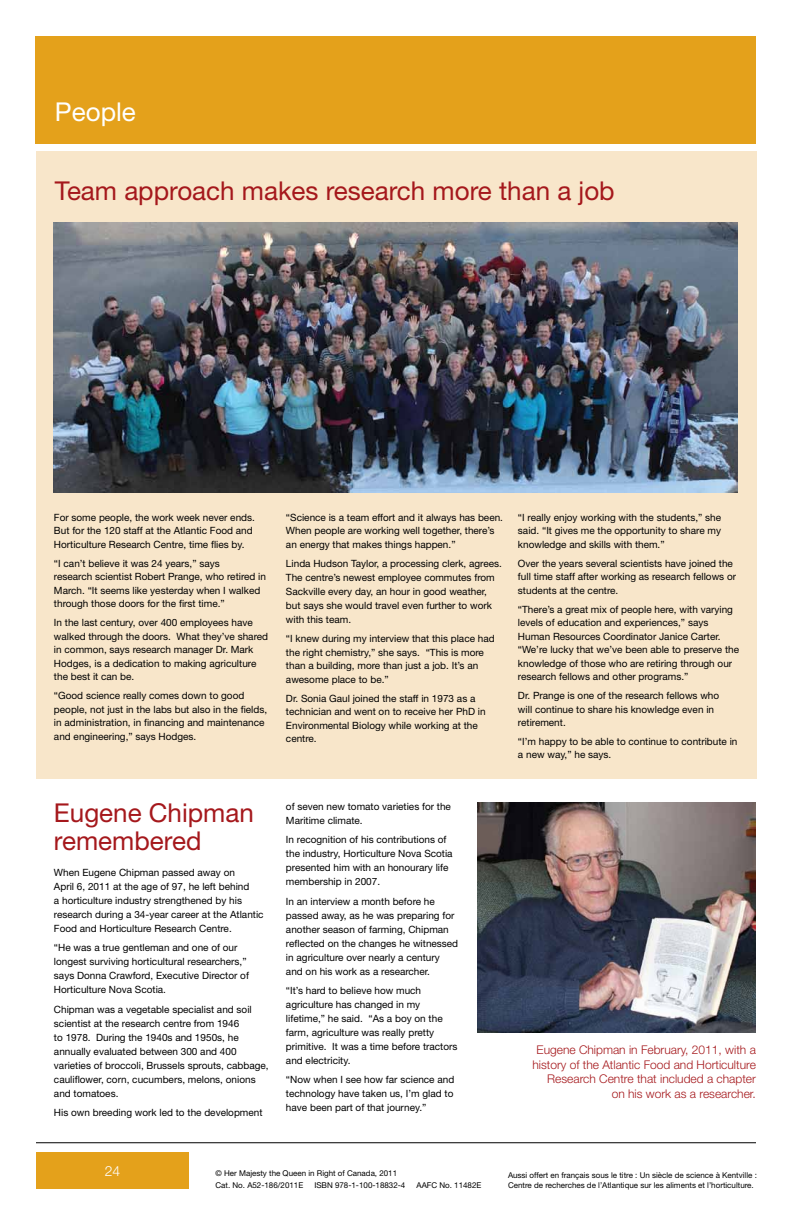
<style>
.page{position:relative;width:792px;height:1224px;background:#fff}
.page>*{position:absolute;margin:0;border:0;box-sizing:border-box;transform-origin:0 0}
.t1{font:26px/28px "Helvetica Neue";color:#a5181c}
.t2{font:26px "Helvetica Neue";color:#fff}
.t3{font:300 14px "Helvetica Neue";color:#fff}
.t4{font:300 12px/14.4px "Helvetica Neue";color:#a5181c;text-align:right}
.t5{font:10px/14px "Helvetica Neue";color:#000}
.t6{font:8px/11.4px "Helvetica Neue";color:#000}
</style>
<div class="page">
<div style="left:36px;top:1152px;width:153px;height:36px;background:#e4a11b"></div>
<div style="left:36px;top:36px;width:720px;height:108px;background:#e4a11b"></div>
<hr style="left:36px;top:1142px;width:720px;height:1px;background:#000">
<div style="left:36px;top:151px;width:721px;height:628px;background:#f8e6ca"></div>
<img style="left:477px;top:802px;width:278px;height:230px">
<img style="left:54px;top:223px;width:684px;height:270px">
<h1 class="t2" style="left:55px;top:96px;width:82px">People</h1>
<h1 class="t1" style="left:55px;top:176px;width:561px">Team approach makes research more than a job</h1>
<p class="t5" style="left:54px;top:510px;width:202px;line-height:13.5px">For some people, the work week never ends.<br>But for the 120 staff at the Atlantic Food and<br>Horticulture Research Centre, time flies by.</p>
<p class="t5" style="left:54px;top:556px;width:214px;line-height:13.5px">“I can’t believe it was 24 years,” says<br>research scientist Robert Prange, who retired in March. “It seems like yesterday when I walked through those doors for the first time.”</p>
<p class="t5" style="left:54px;top:616px;width:216px;line-height:13.5px">In the last century, over 400 employees have walked through the doors. What they’ve shared in common, says research manager Dr. Mark Hodges, is a dedication to making agriculture the best it can be.</p>
<p class="t5" style="left:54px;top:689px;width:215px;line-height:13.5px">“Good science really comes down to good people, not just in the labs but also in the fields, in administration, in financing and maintenance and engineering,” says Hodges.</p>
<h1 class="t1" style="left:54px;top:798px;width:201px">Eugene Chipman remembered</h1>
<p class="t5" style="left:54px;top:865px;width:211px">When Eugene Chipman passed away on<br>April 6, 2011 at the age of 97, he left behind<br>a horticulture industry strengthened by his research during a 34-year career at the Atlantic Food and Horticulture Research Centre.</p>
<p class="t5" style="left:54px;top:941px;width:197px">“He was a true gentleman and one of our longest surviving horticultural researchers,” says Donna Crawford, Executive Director of Horticulture Nova Scotia.</p>
<p class="t5" style="left:54px;top:1002px;width:216px">Chipman was a vegetable specialist and soil scientist at the research centre from 1946<br>to 1978. During the 1940s and 1950s, he annually evaluated between 300 and 400 varieties of broccoli, Brussels sprouts, cabbage, cauliflower, corn, cucumbers, melons, onions and tomatoes.</p>
<p class="t5" style="left:54px;top:1105px;width:210px">His own breeding work led to the development</p>
<p class="t5" style="left:286px;top:510px;width:219px;line-height:13.5px">“Science is a team effort and it always has been.<br>When people are working well together, there’s an energy that makes things happen.”</p>
<p class="t5" style="left:286px;top:557px;width:217px">Linda Hudson Taylor, a processing clerk, agrees.<br>The centre’s newest employee commutes from Sackville every day, an hour in good weather, but says she would travel even further to work with this team.</p>
<p class="t5" style="left:286px;top:632px;width:210px;line-height:13.5px">“I knew during my interview that this place had the right chemistry,” she says. “This is more than a building, more than just a job. It’s an awesome place to be.”</p>
<p class="t5" style="left:286px;top:691px;width:201px;line-height:13.5px">Dr. Sonia Gaul joined the staff in 1973 as a technician and went on to receive her PhD in Environmental Biology while working at the centre.</p>
<p class="t5" style="left:518px;top:510px;width:205px;line-height:13.5px;text-align:justify">“I really enjoy working with the students,” she said. “It gives me the opportunity to share my knowledge and skills with them.”</p>
<p class="t5" style="left:518px;top:556px;width:220px;line-height:13.5px">Over the years several scientists have joined the full time staff after working as research fellows or students at the centre.</p>
<p class="t5" style="left:518px;top:602px;width:223px;line-height:13.5px">“There’s a great mix of people here, with varying levels of education and experiences,” says Human Resources Coordinator Janice Carter. “We’re lucky that we’ve been able to preserve the knowledge of those who are retiring through our research fellows and other programs.”</p>
<p class="t5" style="left:518px;top:689px;width:203px;line-height:13.5px">Dr. Prange is one of the research fellows who will continue to share his knowledge even in retirement.</p>
<p class="t5" style="left:518px;top:735px;width:221px;line-height:13.5px">“I’m happy to be able to continue to contribute in a new way,” he says.</p>
<p class="t5" style="left:286px;top:799px;width:167px">of seven new tomato varieties for the<br>Maritime climate.</p>
<p class="t5" style="left:286px;top:833px;width:168px">In recognition of his contributions of the industry, Horticulture Nova Scotia presented him with an honourary life membership in 2007.</p>
<p class="t5" style="left:286px;top:894px;width:174px">In an interview a month before he passed away, as he was preparing for another season of farming, Chipman reflected on the changes he witnessed in agriculture over nearly a century and on his work as a researcher.</p>
<p class="t5" style="left:286px;top:983px;width:173px">“It’s hard to believe how much agriculture has changed in my lifetime,” he said. “As a boy on the farm, agriculture was really pretty primitive. It was a time before tractors and electricity.</p>
<p class="t5" style="left:286px;top:1073px;width:170px;text-align:justify">“Now when I see how far science and technology have taken us, I’m glad to have been part of that journey.”</p>
<p class="t4" style="left:532px;top:1043px;width:225px">Eugene Chipman in February, 2011, with a history of the Atlantic Food and Horticulture Research Centre that included a chapter on his work as a researcher.</p>
<h2 class="t3" style="left:105px;top:1162px;width:17px">24</h2>
<p class="t6" style="left:215px;top:1168px;width:183px">© Her Majesty the Queen in Right of Canada, 2011<br>Cat. No. A52-186/2011E</p>
<p class="t6" style="left:314px;top:1179px;width:93px">ISBN 978-1-100-18832-4</p>
<p class="t6" style="left:416px;top:1179px;width:66px">AAFC No. 11482E</p>
<p class="t6" style="left:508px;top:1170px;width:250px;line-height:10px">Aussi offert en français sous le titre : Un siècle de science à Kentville :<br>Centre de recherches de l’Atlantique sur les aliments et l’horticulture.</p>
</div>
